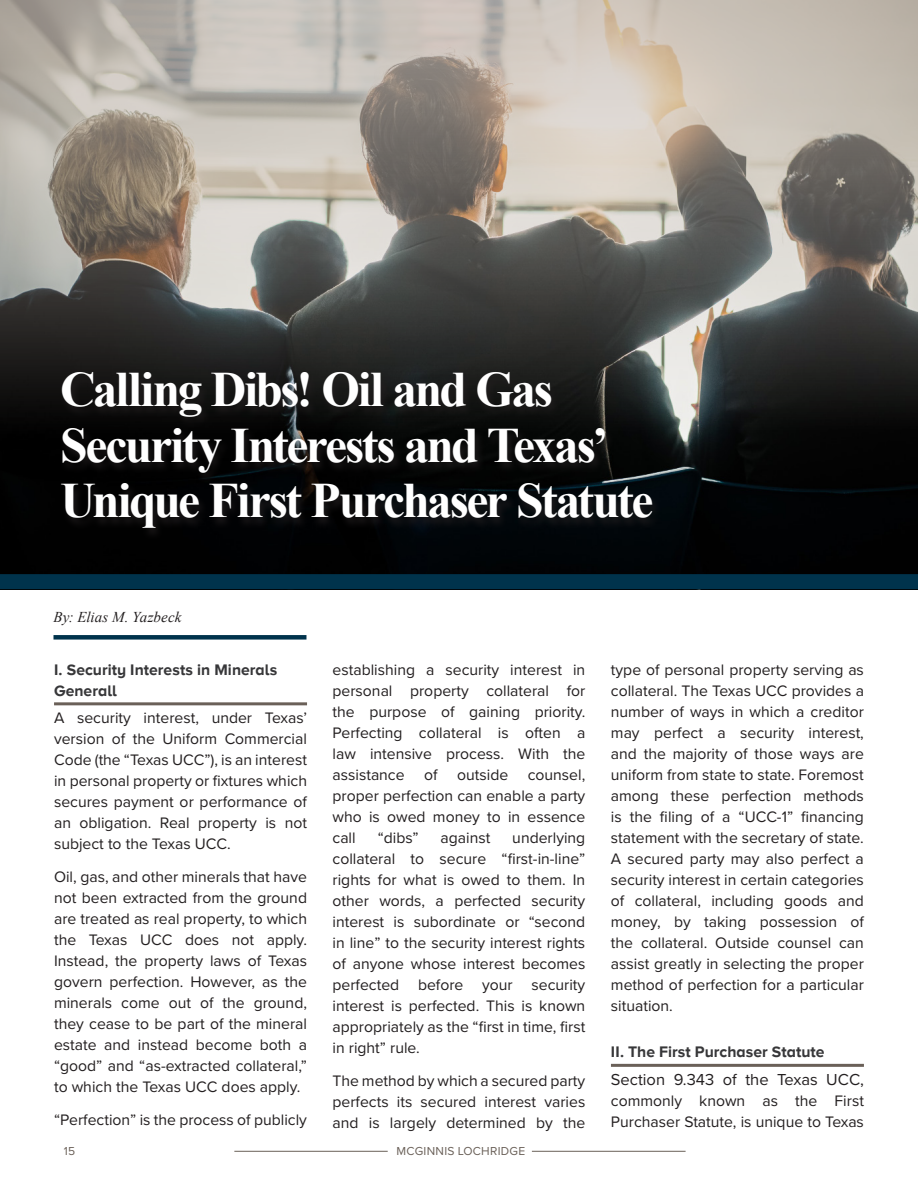
<style>
.page{position:relative;width:918px;height:1188px;background:#fff}
.page>*{position:absolute;margin:0;border:0;box-sizing:border-box;transform-origin:0 0}
.H1__align_left{font:700 49.5px/55.5px "Times New Roman";letter-spacing:-.05em;color:#fff}
.t1{font:16.5px "Proxima Nova";color:#231f20}
.t2{font:15.75px/21px "Proxima Nova";color:#231f20;text-align:justify}
.Subtitle__align_left_w_rule{font:700 15.75px/21px "Proxima Nova A";color:#373739}
.Highlight_Text__align_left{font:italic 15px "Times New Roman";letter-spacing:.005em;color:#231f20}
.t3{font:12px "Proxima Nova";letter-spacing:.02em;color:#6a6058}
</style>
<div class="page">
<hr style="left:532px;top:1151px;width:154px;height:1px;background:#6a6058">
<hr style="left:234px;top:1151px;width:154px;height:1px;background:#6a6058">
<svg style="left:0;top:0;width:918px;height:574px;background:#76736d"></svg>
<div style="left:58px;top:371px;width:604px;height:170px;background:#231f20;opacity:.78"></div>
<hr style="left:54px;top:702px;width:253px;height:3px;background:#6a6058">
<hr style="left:611px;top:1064px;width:253px;height:3px;background:#6a6058">
<div style="left:53px;top:635px;width:253px;height:5px;background:#00334c"></div>
<div style="left:0;top:574px;width:918px;height:15px;background:#00334c"></div>
<p class="H1__align_left" style="left:60px;top:360px;width:595px">Calling Dibs! Oil and Gas<br>Security Interests and Texas’<br>Unique First Purchaser Statute</p>
<p class="Highlight_Text__align_left" style="left:53px;top:606px;width:129px">By: Elias M. Yazbeck</p>
<p class="Subtitle__align_left_w_rule" style="left:54px;top:659px;width:225px">I. Security Interests in Minerals<br>Generall</p>
<p class="t2" style="left:54px;top:707px;width:255px">A security interest, under Texas’ version of the Uniform Commercial Code (the “Texas UCC”), is an interest in personal property or fixtures which secures payment or performance of an obligation. Real property is not subject to the Texas UCC.</p>
<p class="t2" style="left:54px;top:866px;width:255px">Oil, gas, and other minerals that have not been extracted from the ground are treated as real property, to which the Texas UCC does not apply.<br>Instead, the property laws of Texas govern perfection. However, as the minerals come out of the ground, they cease to be part of the mineral estate and instead become both a “good” and “as-extracted collateral,” to which the Texas UCC does apply.</p>
<p class="t2" style="left:54px;top:1109px;width:254px">“Perfection” is the process of publicly</p>
<p class="t2" style="left:333px;top:658px;width:254px">establishing a security interest in personal property collateral for the purpose of gaining priority.<br>Perfecting collateral is often a law intensive process. With the assistance of outside counsel, proper perfection can enable a party who is owed money to in essence call</p>
<p class="t2" style="left:378px;top:826px;width:42px">“dibs”</p>
<p class="t2" style="left:441px;top:826px;width:51px">against</p>
<p class="t2" style="left:333px;top:826px;width:254px;text-indent:180px">underlying collateral to secure “first-in-line” rights for what is owed to them. In other words, a perfected security interest is subordinate or “second in line” to the security interest rights of anyone whose interest becomes perfected before your security interest is perfected. This is known appropriately as the “first in time, first in right” rule.</p>
<p class="t2" style="left:333px;top:1069px;width:254px">The method by which a secured party perfects its secured interest varies and is largely determined by the</p>
<p class="t3" style="left:64px;top:1142px;width:13px">15</p>
<p class="t3" style="left:397px;top:1142px;width:130px">MCGINNIS LOCHRIDGE</p>
<p class="t2" style="left:611px;top:658px;width:255px">type of personal property serving as collateral. The Texas UCC provides a number of ways in which a creditor may perfect a security interest, and the majority of those ways are uniform from state to state. Foremost among these perfection methods is the filing of a “UCC-1” financing statement with the secretary of state.<br>A secured party may also perfect a security interest in certain categories of collateral, including goods and money, by taking possession of the collateral. Outside counsel can assist greatly in selecting the proper method of perfection for a particular situation.</p>
<p class="Subtitle__align_left_w_rule" style="left:611px;top:1041px;width:215px">II. The First Purchaser Statute</p>
<p class="t1" style="left:611px;top:1067px;width:254px">Section 9.343 of the Texas UCC,</p>
<p class="t2" style="left:611px;top:1089px;width:255px">commonly known as the First<br>Purchaser Statute, is unique to Texas</p>
</div>
